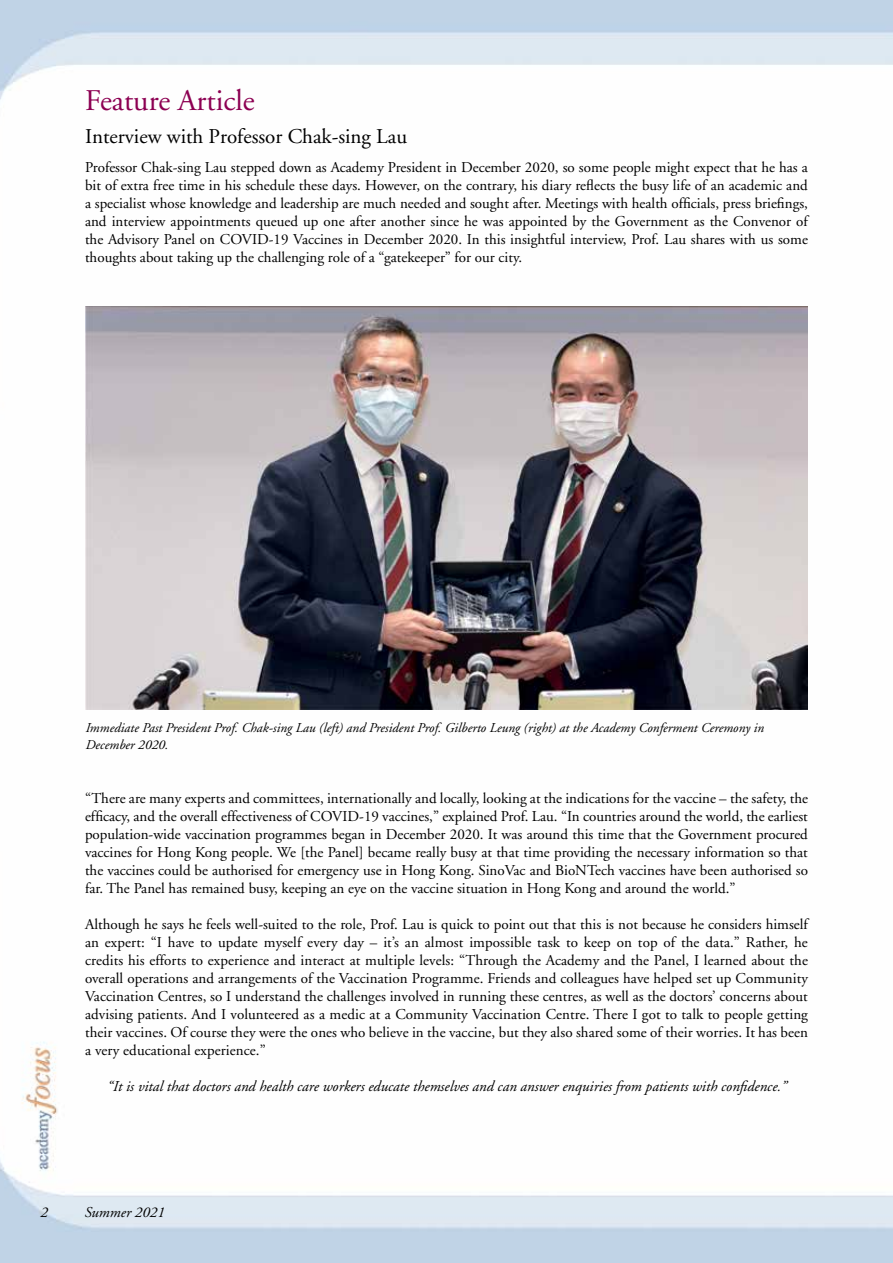
<style>
.page{position:relative;width:893px;height:1263px;background:#fff}
.page>*{position:absolute;margin:0;border:0;box-sizing:border-box;transform-origin:0 0}
.t1{font:30px "Adobe Garamond";color:#8c0052}
.t2{font:21px "Adobe Garamond";color:#000}
.t3{font:15px/18px "Adobe Garamond";color:#000;text-align:justify}
.t4{font:italic 15px "Adobe Garamond";color:#000}
.t5{font:italic 13.5px/16.5px "Adobe Garamond";color:#000}
</style>
<div class="page">
<img style="left:0;top:0;width:893px;height:1263px">
<img style="left:85px;top:307px;width:723px;height:402px">
<h1 class="t1" style="left:85px;top:84px;width:171px">Feature Article</h1>
<h2 class="t2" style="left:85px;top:125px;width:324px">Interview with Professor Chak-sing Lau</h2>
<p class="t3" style="left:85px;top:158px;width:724px">Professor Chak-sing Lau stepped down as Academy President in December 2020, so some people might expect that he has a bit of extra free time in his schedule these days. However, on the contrary, his diary reflects the busy life of an academic and a specialist whose knowledge and leadership are much needed and sought after. Meetings with health officials, press briefings, and interview appointments queued up one after another since he was appointed by the Government as the Convenor of the Advisory Panel on COVID-19 Vaccines in December 2020. In this insightful interview, Prof. Lau shares with us some thoughts about taking up the challenging role of a “gatekeeper” for our city.</p>
<p class="t5" style="left:85px;top:720px;width:680px">Immediate Past President Prof. Chak-sing Lau (left) and President Prof. Gilberto Leung (right) at the Academy Conferment Ceremony in<br>December 2020.</p>
<p class="t3" style="left:85px;top:790px;width:724px">“There are many experts and committees, internationally and locally, looking at the indications for the vaccine – the safety, the efficacy, and the overall effectiveness of COVID-19 vaccines,” explained Prof. Lau. “In countries around the world, the earliest population-wide vaccination programmes began in December 2020. It was around this time that the Government procured vaccines for Hong Kong people. We [the Panel] became really busy at that time providing the necessary information so that the vaccines could be authorised for emergency use in Hong Kong. SinoVac and BioNTech vaccines have been authorised so far. The Panel has remained busy, keeping an eye on the vaccine situation in Hong Kong and around the world.”</p>
<p class="t3" style="left:85px;top:916px;width:724px">Although he says he feels well-suited to the role, Prof. Lau is quick to point out that this is not because he considers himself an expert: “I have to update myself every day – it’s an almost impossible task to keep on top of the data.” Rather, he credits his efforts to experience and interact at multiple levels: “Through the Academy and the Panel, I learned about the overall operations and arrangements of the Vaccination Programme. Friends and colleagues have helped set up Community Vaccination Centres, so I understand the challenges involved in running these centres, as well as the doctors’ concerns about advising patients. And I volunteered as a medic at a Community Vaccination Centre. There I got to talk to people getting their vaccines. Of course they were the ones who believe in the vaccine, but they also shared some of their worries. It has been a very educational experience.”</p>
<p class="t4" style="left:107px;top:1079px;width:681px">“It is vital that doctors and health care workers educate themselves and can answer enquiries from patients with confidence.”</p>
<p class="t4" style="left:40px;top:1204px;width:9px">2</p>
<p class="t4" style="left:84px;top:1204px;width:82px">Summer 2021</p>
</div>
